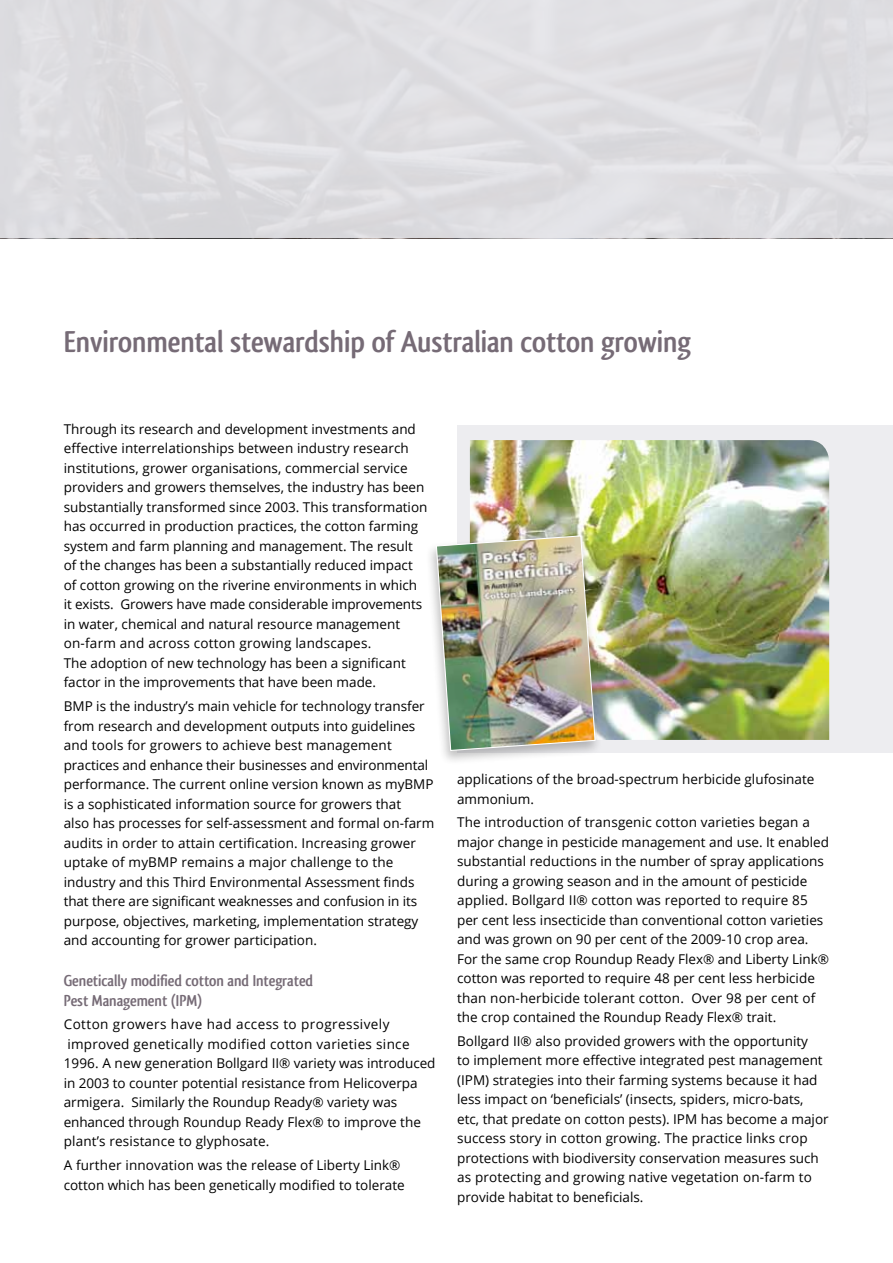
<style>
.page{position:relative;width:893px;height:1263px;background:#fff}
.page>*{position:absolute;margin:0;border:0;box-sizing:border-box;transform-origin:0 0}
.t1{font:700 31.5px "Qlassik";letter-spacing:-.01em;color:#766b76}
.t2{font:700 16.5px/19.5px "Qlassik";letter-spacing:-.01em;color:#766b76}
.t3{font:13.5px/19.5px "Open Sans";color:#000}
</style>
<div class="page">
<div style="left:0;top:0;width:893px;height:238px;background:#dedde1"></div>
<div style="left:457px;top:425px;width:436px;height:327px;background:#ededf0"></div>
<img style="left:470px;top:440px;width:359px;height:300px">
<div style="left:425px;top:532px;width:178px;height:233px;background:#000;opacity:.25"></div>
<img style="left:435px;top:535px;width:161px;height:216px">
<h1 class="t1" style="left:64px;top:323px;width:629px">Environmental stewardship of Australian cotton growing</h1>
<p class="t3" style="left:64px;top:419px;width:365px">Through its research and development investments and effective interrelationships between industry research institutions, grower organisations, commercial service providers and growers themselves, the industry has been substantially transformed since 2003. This transformation has occurred in production practices, the cotton farming system and farm planning and management. The result of the changes has been a substantially reduced impact of cotton growing on the riverine environments in which it exists. Growers have made considerable improvements in water, chemical and natural resource management on-farm and across cotton growing landscapes.<br>The adoption of new technology has been a significant factor in the improvements that have been made.</p>
<p class="t3" style="left:64px;top:696px;width:372px">BMP is the industry’s main vehicle for technology transfer from research and development outputs into guidelines and tools for growers to achieve best management practices and enhance their businesses and environmental performance. The current online version known as myBMP is a sophisticated information source for growers that<br>also has processes for self-assessment and formal on-farm audits in order to attain certification. Increasing grower uptake of myBMP remains a major challenge to the industry and this Third Environmental Assessment finds that there are significant weaknesses and confusion in its purpose, objectives, marketing, implementation strategy and accounting for grower participation.</p>
<p class="t2" style="left:64px;top:971px;width:251px">Genetically modified cotton and Integrated<br>Pest Management (IPM)</p>
<p class="t3" style="left:64px;top:1014px;width:373px">Cotton growers have had access to progressively improved genetically modified cotton varieties since 1996. A new generation Bollgard II® variety was introduced in 2003 to counter potential resistance from Helicoverpa armigera. Similarly the Roundup Ready® variety was enhanced through Roundup Ready Flex® to improve the plant’s resistance to glyphosate.</p>
<p class="t3" style="left:64px;top:1155px;width:342px">A further innovation was the release of Liberty Link® cotton which has been genetically modified to tolerate</p>
<p class="t3" style="left:457px;top:769px;width:359px">applications of the broad-spectrum herbicide glufosinate ammonium.</p>
<p class="t3" style="left:457px;top:812px;width:374px">The introduction of transgenic cotton varieties began a major change in pesticide management and use. It enabled substantial reductions in the number of spray applications during a growing season and in the amount of pesticide applied. Bollgard II® cotton was reported to require 85 per cent less insecticide than conventional cotton varieties and was grown on 90 per cent of the 2009-10 crop area.<br>For the same crop Roundup Ready Flex® and Liberty Link® cotton was reported to require 48 per cent less herbicide than non-herbicide tolerant cotton. Over 98 per cent of the crop contained the Roundup Ready Flex® trait.</p>
<p class="t3" style="left:457px;top:1031px;width:373px">Bollgard II® also provided growers with the opportunity<br>to implement more effective integrated pest management (IPM) strategies into their farming systems because it had less impact on ‘beneficials’ (insects, spiders, micro-bats, etc, that predate on cotton pests). IPM has become a major success story in cotton growing. The practice links crop protections with biodiversity conservation measures such as protecting and growing native vegetation on-farm to provide habitat to beneficials.</p>
</div>
